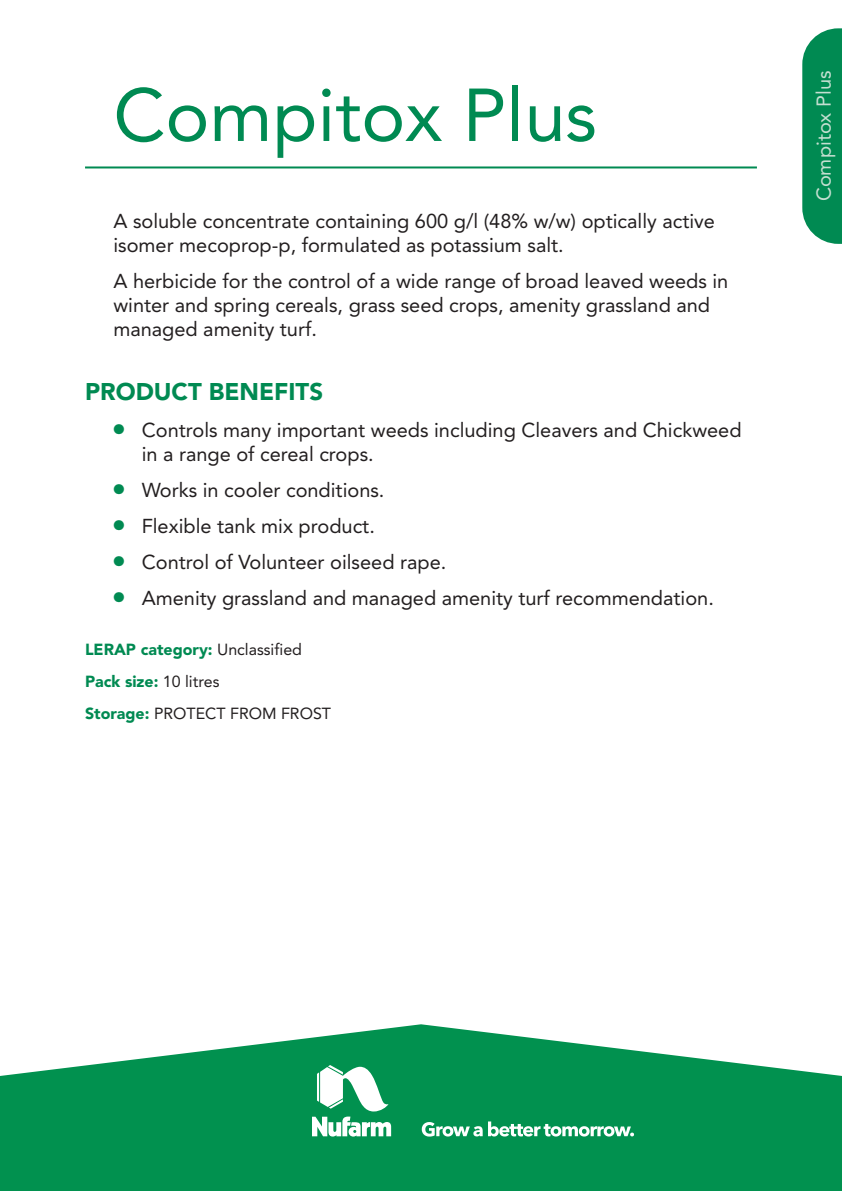
<style>
.page{position:relative;width:842px;height:1191px;background:#fff}
.page>*{position:absolute;margin:0;border:0;box-sizing:border-box;transform-origin:0 0}
.t1{font:74px "Avenir";color:#008a52}
.t2{font:900 24px "Avenir";color:#008a52}
.t3{font:20px/24px "Avenir";color:#231f20}
.t4{font:20px "Avenir";color:#c5dfd1}
.t5{font:16px/32.2px "Avenir";color:#231f20}
.s1{color:#008a52}
.s2{font-weight:900;color:#008a52}
</style>
<div class="page">
<svg style="left:802px;top:28px;width:40px;height:216px;background:#159360"></svg>
<hr style="left:85px;top:166px;width:672px;height:2px;background:#008a52">
<svg style="left:0;top:1024px;width:842px;height:167px;fill:#01914f"></svg>
<svg style="left:312px;top:1065px;width:79px;height:71px"></svg>
<svg style="left:422px;top:1121px;width:212px;height:15px"></svg>
<h1 class="t1" style="left:113px;top:85px;width:485px">Compitox Plus</h1>
<p class="t3" style="left:113px;top:210px;width:603px">A soluble concentrate containing 600 g/l (48% w/w) optically active isomer mecoprop-p, formulated as potassium salt.</p>
<p class="t3" style="left:113px;top:270px;width:616px">A herbicide for the control of a wide range of broad leaved weeds in winter and spring cereals, grass seed crops, amenity grassland and managed amenity turf.</p>
<p class="t2" style="left:85px;top:382px;width:240px">PRODUCT BENEFITS</p>
<p class="t3" style="left:142px;top:419px;width:601px;text-indent:-28px"><span class="s1">●</span> Controls many important weeds including Cleavers and Chickweed in a range of cereal crops.</p>
<p class="t3" style="left:113px;top:479px;width:273px"><span class="s1">●</span> Works in cooler conditions.</p>
<p class="t3" style="left:113px;top:515px;width:263px"><span class="s1">●</span> Flexible tank mix product.</p>
<p class="t3" style="left:113px;top:551px;width:334px"><span class="s1">●</span> Control of Volunteer oilseed rape.</p>
<p class="t3" style="left:113px;top:587px;width:602px"><span class="s1">●</span> Amenity grassland and managed amenity turf recommendation.</p>
<p class="t5" style="left:85px;top:634px;width:248px"><span class="s2">LERAP category:</span> Unclassified<br><span class="s2">Pack size:</span> 10 litres<br><span class="s2">Storage:</span> PROTECT FROM FROST</p>
<p class="t4" style="left:816px;top:201px;width:132px;rotate:-90deg">Compitox Plus</p>
</div>
